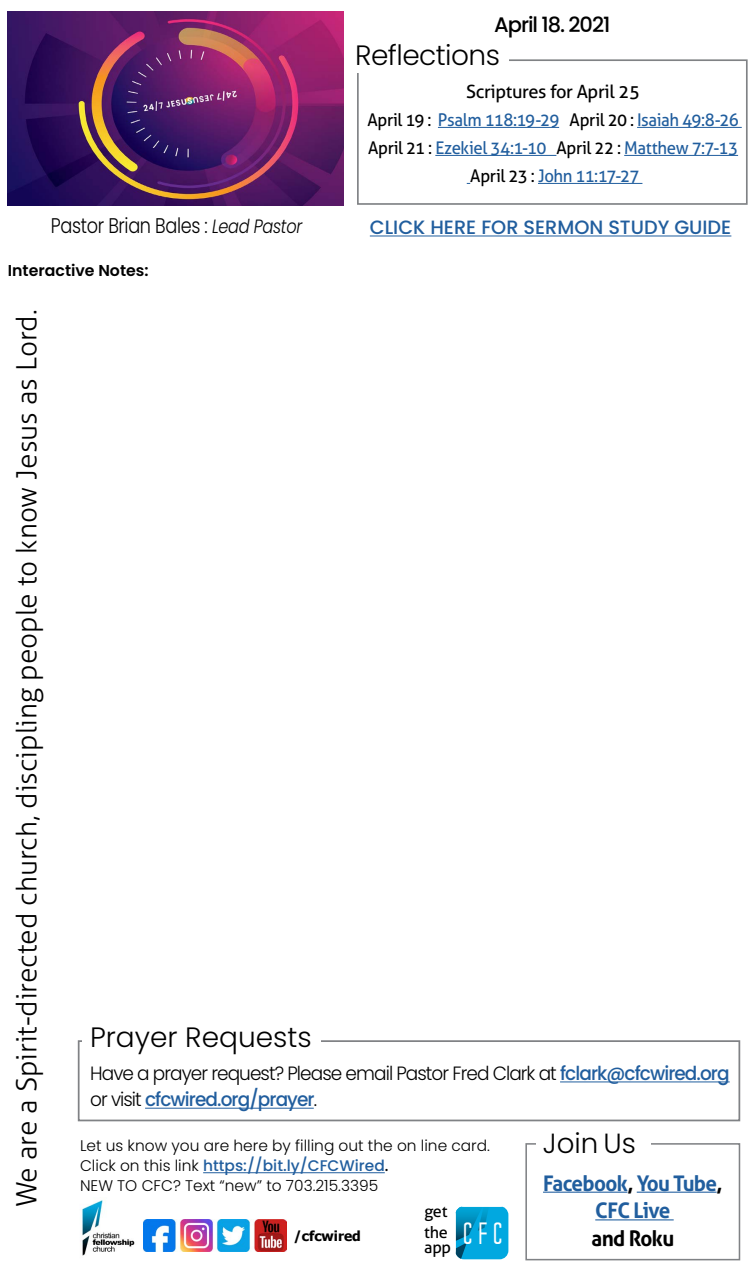
<style>
.page{position:relative;width:756px;height:1284px;background:#fff}
.page>*{position:absolute;margin:0;border:0;box-sizing:border-box;transform-origin:0 0}
.t1{font:condensed 30.62px "Tall Dark And Handsome";color:#fff}
.t2{font:300 28px "Aller";color:#000}
.t3{font:300 28px "Poppins";color:#000}
.t4{font:300 28px "Poppins";letter-spacing:-.02em;color:#000}
.t5{font:300 27.65px "Poppins";color:#000}
.t6{font:700 21.53px/27.7px "Aller";letter-spacing:-.03em;color:#215e9e;text-align:center;scale:.96 1}
.t7{font:700 21.53px "Aller";letter-spacing:-.03em;color:#000;scale:.96 1}
.t8{font:300 21.18px "Poppins";letter-spacing:-.02em;color:#000;scale:.84 1}
.t9{font:500 21px "Poppins";letter-spacing:-.05em;color:#000}
.t10{font:300 19.25px/26.2px "Poppins";letter-spacing:-.05em;color:#000;scale:.96 1}
.t11{font:500 19.25px "Poppins";color:#215e9e}
.t12{font:18.38px "Aller";letter-spacing:-.02em;color:#000}
.t13{font:17.5px/28px "Aller";letter-spacing:-.025em;color:#215e9e;text-align:center;scale:.96 1}
.t14{font:16.28px/20.3px "Aller";letter-spacing:-.02em;color:#000}
.t15{font:600 15.75px "Poppins";color:#000}
.t16{font:300 15.4px/19.9px "Poppins";color:#000}
.t17{font:700 13.83px "Tahoma";color:#000}
.s1{color:#000}
.s2{font-style:italic;font-size:19.25px}
.s3{font-weight:500;color:#215e9e}
.s4{font-weight:500}
</style>
<div class="page">
<div style="left:525px;top:1143px;width:215px;height:117px;border:2px solid #808285"></div>
<img style="left:82px;top:1200px;width:53px;height:56px">
<svg style="left:455px;top:1206px;width:53px;height:53px"></svg>
<img style="left:143px;top:1219px;width:143px;height:33px">
<hr style="left:543px;top:1191px;width:84px;height:1px;background:#215e9e">
<hr style="left:637px;top:1191px;width:80px;height:1px;background:#215e9e">
<hr style="left:595px;top:1219px;width:79px;height:1px;background:#215e9e">
<div style="left:536px;top:1123px;width:114px;height:38px;background:#fff"></div>
<hr style="left:203px;top:1172px;width:182px;height:1px;background:#215e9e">
<div style="left:357px;top:59px;width:391px;height:146px;border:2px solid #808285"></div>
<div style="left:348px;top:36px;width:161px;height:36px;background:#fff"></div>
<div style="left:78px;top:1040px;width:662px;height:81px;border:2px solid #808285"></div>
<div style="left:82px;top:1017px;width:239px;height:42px;background:#fff"></div>
<hr style="left:560px;top:1081px;width:170px;height:1px;background:#215e9e">
<hr style="left:145px;top:1107px;width:169px;height:1px;background:#215e9e">
<img style="left:8px;top:11px;width:336px;height:195px">
<hr style="left:438px;top:127px;width:121px;height:1px;background:#215e9e">
<hr style="left:637px;top:127px;width:105px;height:1px;background:#215e9e">
<hr style="left:435px;top:155px;width:121px;height:1px;background:#215e9e">
<hr style="left:624px;top:155px;width:114px;height:1px;background:#215e9e">
<hr style="left:538px;top:183px;width:104px;height:1px;background:#215e9e">
<hr style="left:370px;top:235px;width:361px;height:1px;background:#215e9e">
<h3 class="t9" style="left:494px;top:12px;width:118px">April 18. 2021</h3>
<h2 class="t4" style="left:355px;top:39px;width:146px">Reflections</h2>
<p class="t12" style="left:466px;top:80px;width:175px">Scriptures for April 25</p>
<p class="t13" style="left:367px;top:106px;width:388px"><span class="s1">April 19 :</span> Psalm 118:19-29 <span class="s1">April 20 :</span> Isaiah 49:8-26<br><span class="s1">April 21 :</span> Ezekiel 34:1-10 <span class="s1">April 22 :</span> Matthew 7:7-13<br><span class="s1">April 23 :</span> John 11:17-27</p>
<h3 class="t8" style="left:51px;top:213px;width:301px">Pastor Brian Bales : <span class="s2">Lead Pastor</span></h3>
<p class="t11" style="left:370px;top:216px;width:363px">CLICK HERE FOR SERMON STUDY GUIDE</p>
<p class="t15" style="left:8px;top:262px;width:142px">Interactive Notes:</p>
<h2 class="t2" style="left:10px;top:1207px;width:899px;rotate:-90deg">We are a Spirit-directed church, discipling people to know Jesus as Lord.</h2>
<h2 class="t3" style="left:90px;top:1021px;width:223px">Prayer Requests</h2>
<p class="t10" style="left:90px;top:1060px;width:668px">Have a prayer request? Please email Pastor Fred Clark at <span class="s3">fclark@cfcwired.org </span>or visit <span class="s3">cfcwired.org/prayer</span>.</p>
<p class="t16" style="left:80px;top:1136px;width:412px">Let us know you are here by filling out the on line card.</p>
<h3 class="t5" style="left:543px;top:1127px;width:95px">Join Us</h3>
<p class="t16" style="left:80px;top:1156px;width:310px">Click on this link <span class="s3">https://bit.ly/CFCWired</span><span class="s4">.<br></span>NEW TO CFC? Text “new” to 703.215.3395</p>
<h3 class="t6" style="left:543px;top:1169px;width:189px">Facebook<span class="s1">,</span> You Tube<span class="s1">,<br></span>CFC Live</h3>
<h3 class="t7" style="left:592px;top:1225px;width:88px">and Roku</h3>
<p class="t14" style="left:424px;top:1201px;width:25px">get the</p>
<p class="t14" style="left:424px;top:1237px;width:28px">app</p>
<p class="t17" style="left:294px;top:1226px;width:69px">/cfcwired</p>
<h1 class="t1" style="left:464px;top:1215px;width:40px">C F C</h1>
</div>
